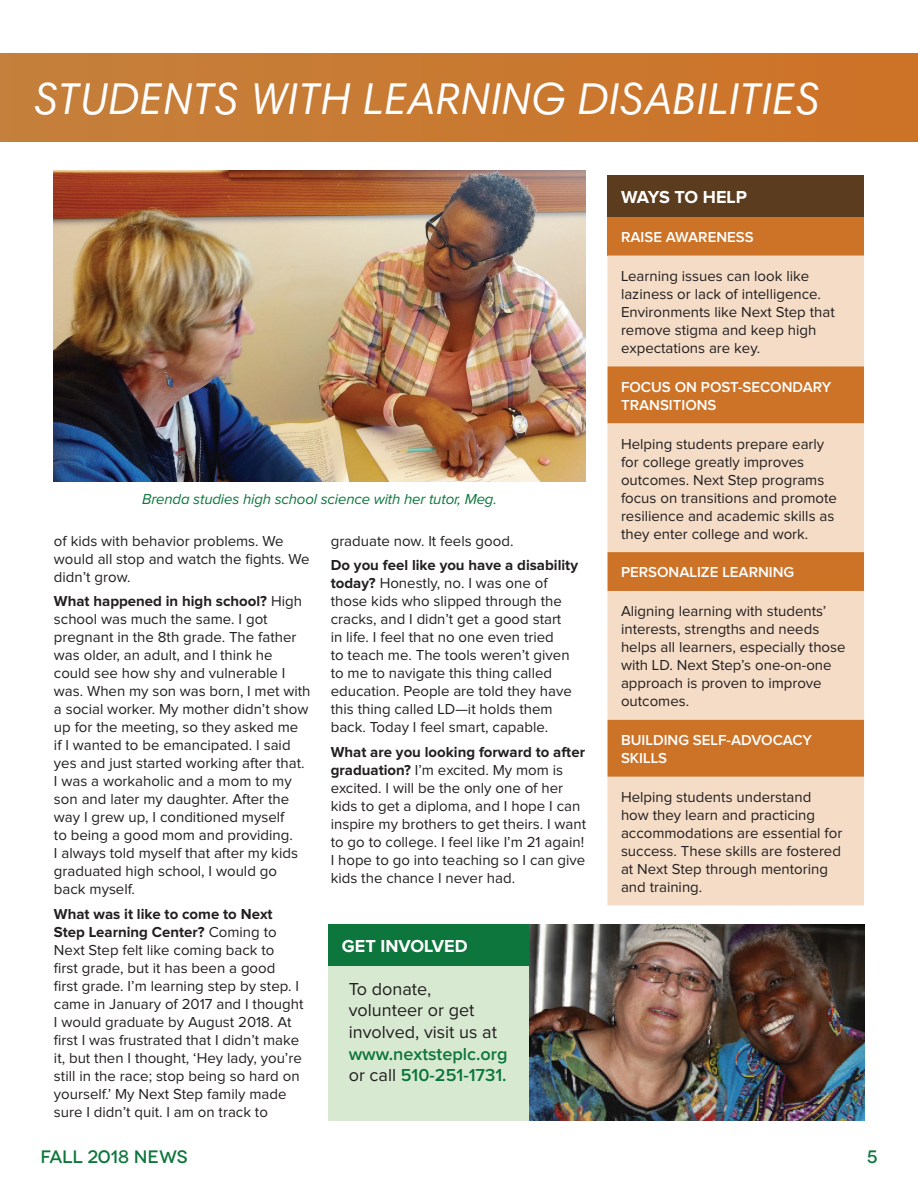
<style>
.page{position:relative;width:918px;height:1188px;background:#fff}
.page>*{position:absolute;margin:0;border:0;box-sizing:border-box;transform-origin:0 0}
.headline{font:italic 45px "Harmonia Sans Std";letter-spacing:.02em;color:#fff}
.t1{font:18px/21.6px "Proxima Nova";color:#231f20}
.t2{font:500 18px "Novecentowide";color:#0d763c}
.t3{font:700 18px "Proxima Nova";color:#fff}
.t4{font:700 18px "Proxima Nova";letter-spacing:-.02em;color:#fff}
.t5{font:15px/18px "Proxima Nova";color:#231f20}
.t6{font:600 15px/18px "Proxima Nova";color:#fff}
.t7{font:italic 15px "Proxima Nova";letter-spacing:-.01em;color:#0d763c}
.s1{font-weight:700}
.s2{font-weight:600;color:#0d763c}
</style>
<div class="page">
<div style="left:0;top:54px;width:918px;height:88px;background:#c97a31"></div>
<div style="left:328px;top:924px;width:536px;height:196px;background:#d8e9d2"></div>
<div style="left:328px;top:924px;width:536px;height:42px;background:#0d763c"></div>
<div style="left:607px;top:175px;width:257px;height:42px;background:#5b3c1e"></div>
<div style="left:607px;top:217px;width:257px;height:39px;background:#cd7328"></div>
<div style="left:607px;top:256px;width:257px;height:649px;background:#f4dcc6"></div>
<svg style="left:607px;top:366px;width:257px;height:411px;background:#e5b58b"></svg>
<img style="left:54px;top:171px;width:531px;height:311px">
<img style="left:529px;top:925px;width:335px;height:195px">
<p class="headline" style="left:34px;top:72px;width:787px">STUDENTS WITH LEARNING DISABILITIES</p>
<p class="t7" style="left:142px;top:490px;width:356px">Brenda studies high school science with her tutor, Meg.</p>
<p class="t5" style="left:54px;top:532px;width:257px">of kids with behavior problems. We would all stop and watch the fights. We didn’t grow.</p>
<p class="t5" style="left:54px;top:593px;width:258px"><span class="s1">What happened in high school?</span> High school was much the same. I got pregnant in the 8th grade. The father was older, an adult, and I think he could see how shy and vulnerable I was. When my son was born, I met with a social worker. My mother didn’t show up for the meeting, so they asked me<br>if I wanted to be emancipated. I said yes and just started working after that.<br>I was a workaholic and a mom to my son and later my daughter. After the way I grew up, I conditioned myself<br>to being a good mom and providing.<br>I always told myself that after my kids graduated high school, I would go back myself.</p>
<p class="t5" style="left:54px;top:906px;width:251px"><span class="s1">What was it like to come to Next Step Learning Center?</span> Coming to Next Step felt like coming back to<br>first grade, but it has been a good<br>first grade. I’m learning step by step. I came in January of 2017 and I thought I would graduate by August 2018. At first I was frustrated that I didn’t make it, but then I thought, ‘Hey lady, you’re still in the race; stop being so hard on yourself.’ My Next Step family made sure I didn’t quit. I am on track to</p>
<p class="t5" style="left:331px;top:532px;width:184px">graduate now. It feels good.</p>
<p class="t5" style="left:331px;top:557px;width:249px"><span class="s1">Do you feel like you have a disability today?</span> Honestly, no. I was one of those kids who slipped through the cracks, and I didn’t get a good start<br>in life. I feel that no one even tried<br>to teach me. The tools weren’t given to me to navigate this thing called education. People are told they have this thing called LD—it holds them back. Today I feel smart, capable.</p>
<p class="t5" style="left:331px;top:744px;width:257px"><span class="s1">What are you looking forward to after graduation?</span> I’m excited. My mom is excited. I will be the only one of her kids to get a diploma, and I hope I can inspire my brothers to get theirs. I want to go to college. I feel like I’m 21 again!<br>I hope to go into teaching so I can give kids the chance I never had.</p>
<p class="t3" style="left:342px;top:936px;width:127px">GET INVOLVED</p>
<p class="t1" style="left:349px;top:978px;width:160px">To donate, volunteer or get involved, visit us at <span class="s2">www.nextsteplc.org </span>or call <span class="s2">510-251-1731.</span></p>
<p class="t4" style="left:621px;top:187px;width:128px">WAYS TO HELP</p>
<p class="t6" style="left:621px;top:228px;width:134px">RAISE AWARENESS</p>
<p class="t5" style="left:621px;top:267px;width:215px">Learning issues can look like laziness or lack of intelligence.<br>Environments like Next Step that remove stigma and keep high expectations are key.</p>
<p class="t6" style="left:621px;top:378px;width:212px">FOCUS ON POST-SECONDARY<br>TRANSITIONS</p>
<p class="t5" style="left:621px;top:435px;width:217px">Helping students prepare early for college greatly improves outcomes. Next Step programs focus on transitions and promote resilience and academic skills as they enter college and work.</p>
<p class="t6" style="left:621px;top:564px;width:175px">PERSONALIZE LEARNING</p>
<p class="t5" style="left:621px;top:603px;width:226px">Aligning learning with students’ interests, strengths and needs helps all learners, especially those with LD. Next Step’s one-on-one approach is proven to improve outcomes.</p>
<p class="t6" style="left:621px;top:732px;width:192px">BUILDING SELF-ADVOCACY<br>SKILLS</p>
<p class="t5" style="left:621px;top:788px;width:223px">Helping students understand how they learn and practicing accommodations are essential for success. These skills are fostered at Next Step through mentoring and training.</p>
<p class="t2" style="left:40px;top:1146px;width:149px">FALL 2018 NEWS</p>
<p class="t2" style="left:867px;top:1146px;width:12px">5</p>
</div>
